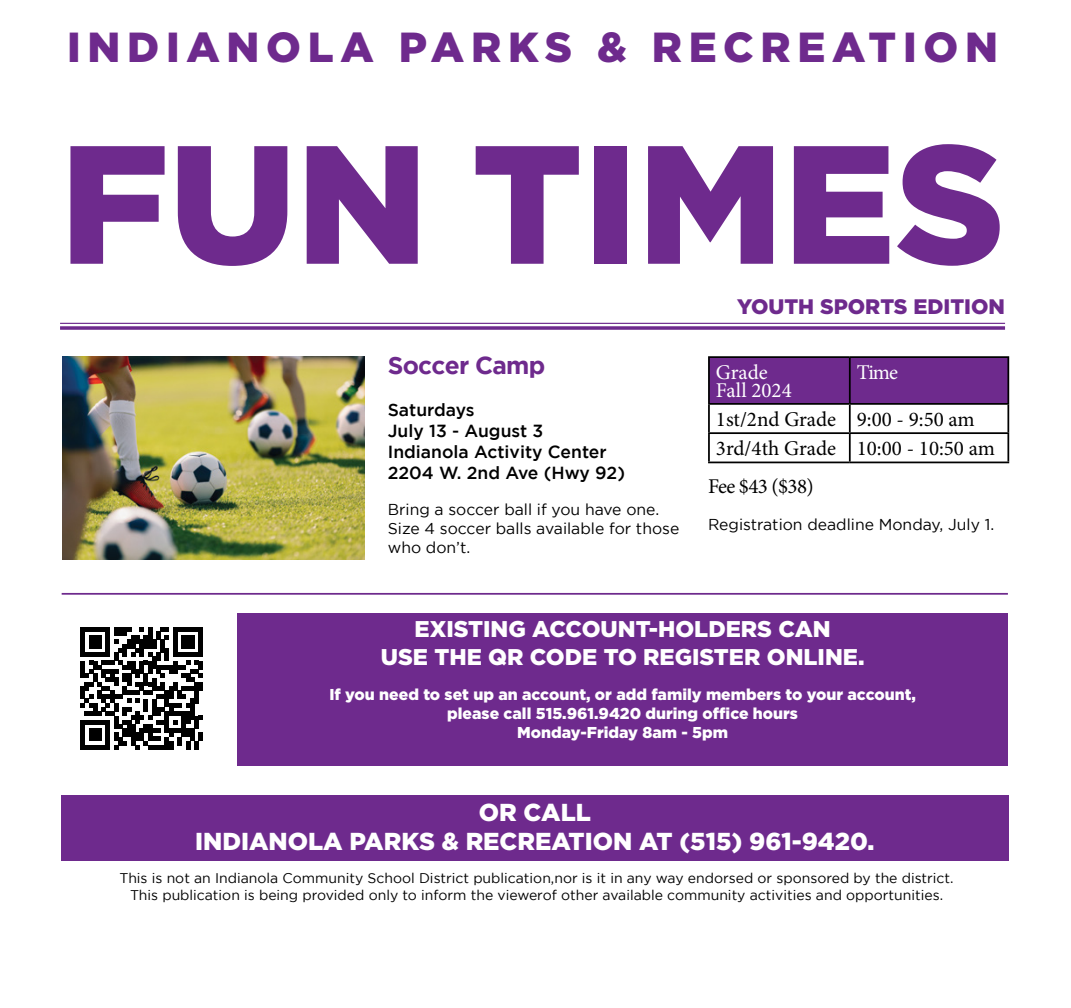
<style>
.page{position:relative;width:1071px;height:1008px;background:#fff}
.page>*{position:absolute;margin:0;border:0;box-sizing:border-box;transform-origin:0 0}
.t1{font:900 168px "Gotham";color:#6e2a8d}
.t2{font:900 42px "Gotham";letter-spacing:.16em;color:#6e2a8d}
.t3{font:900 24.5px/29.4px "Gotham";color:#fff;text-align:center}
.t4{font:700 24.5px "Gotham";letter-spacing:-.03em;color:#6e2a8d}
.t5{font:900 22.75px/27.3px "Gotham";color:#fff;text-align:center}
.t6{font:21px/29.2px "Minion Pro";color:#000}
.t7{font:900 21px "Gotham";color:#6e2a8d}
.t8{font:21px/17.5px "Minion Pro";color:#fff}
.t9{font:500 17.5px/21px "Gotham";color:#000}
.t10{font:900 15.75px/18.9px "Gotham";color:#fff;text-align:center}
.t11{font:15.75px/18.9px "Gotham";color:#000}
.t12{font:14px/16.8px "Gotham";color:#000;text-align:center}
</style>
<div class="page">
<hr style="left:60px;top:323px;width:945px;height:1px;background:#6e2a8d">
<svg style="left:60px;top:326px;width:945px;height:4px;background:#7f449a"></svg>
<div style="left:237px;top:613px;width:771px;height:152px;background:#6e2a8d"></div>
<svg style="left:80px;top:627px;width:123px;height:122px"></svg>
<div style="left:61px;top:795px;width:947px;height:66px;background:#6e2a8d"></div>
<hr style="left:62px;top:593px;width:946px;height:2px;background:#6e2a8d">
<div style="left:710px;top:358px;width:297px;height:45px;background:#6e2a8d"></div>
<hr style="left:708px;top:405px;width:2px;height:27px;background:#000">
<hr style="left:849px;top:405px;width:2px;height:27px;background:#000">
<hr style="left:1007px;top:405px;width:2px;height:27px;background:#000">
<hr style="left:708px;top:432px;width:142px;height:2px;background:#000">
<hr style="left:708px;top:434px;width:2px;height:28px;background:#000">
<hr style="left:850px;top:432px;width:159px;height:2px;background:#000">
<hr style="left:849px;top:434px;width:2px;height:28px;background:#000">
<hr style="left:1007px;top:434px;width:2px;height:28px;background:#000">
<hr style="left:708px;top:462px;width:142px;height:1px;background:#000">
<hr style="left:850px;top:462px;width:159px;height:1px;background:#000">
<hr style="left:708px;top:356px;width:142px;height:2px;background:#000">
<hr style="left:708px;top:358px;width:2px;height:45px;background:#000">
<hr style="left:708px;top:403px;width:142px;height:2px;background:#000">
<hr style="left:850px;top:356px;width:159px;height:2px;background:#000">
<hr style="left:849px;top:358px;width:2px;height:45px;background:#000">
<hr style="left:850px;top:403px;width:159px;height:2px;background:#000">
<hr style="left:1007px;top:358px;width:2px;height:45px;background:#000">
<img style="left:63px;top:356px;width:301px;height:203px">
<h2 class="t2" style="left:67px;top:23px;width:933px">INDIANOLA PARKS &amp; RECREATION</h2>
<h1 class="t1" style="left:60px;top:107px;width:946px">FUN TIMES</h1>
<h3 class="t7" style="left:737px;top:295px;width:269px">YOUTH SPORTS EDITION</h3>
<h3 class="t4" style="left:388px;top:351px;width:159px">Soccer Camp</h3>
<p class="t9" style="left:388px;top:399px;width:239px">Saturdays<br>July 13 - August 3<br>Indianola Activity Center<br>2204 W. 2nd Ave (Hwy 92)</p>
<p class="t11" style="left:388px;top:500px;width:293px">Bring a soccer ball if you have one.<br>Size 4 soccer balls available for those who don’t.</p>
<h3 class="t8" style="left:716px;top:364px;width:77px">Grade<br>Fall 2024</h3>
<h3 class="t8" style="left:857px;top:364px;width:43px">Time</h3>
<h3 class="t6" style="left:716px;top:405px;width:281px">1st/2nd Grade 9:00 - 9:50 am<br>3rd/4th Grade 10:00 - 10:50 am</h3>
<h3 class="t6" style="left:708px;top:471px;width:107px">Fee $43 ($38)</h3>
<p class="t11" style="left:708px;top:515px;width:288px">Registration deadline Monday, July 1.</p>
<h3 class="t5" style="left:381px;top:615px;width:485px">EXISTING ACCOUNT-HOLDERS CAN<br>USE THE QR CODE TO REGISTER ONLINE.</h3>
<p class="t10" style="left:329px;top:685px;width:588px">If you need to set up an account, or add family members to your account, please call 515.961.9420 during office hours<br>Monday-Friday 8am - 5pm</p>
<h3 class="t3" style="left:195px;top:797px;width:681px">OR CALL<br>INDIANOLA PARKS &amp; RECREATION AT (515) 961-9420.</h3>
<p class="t12" style="left:119px;top:870px;width:836px">This is not an Indianola Community School District publication,nor is it in any way endorsed or sponsored by the district.<br>This publication is being provided only to inform the viewerof other available community activities and opportunities.</p>
</div>
